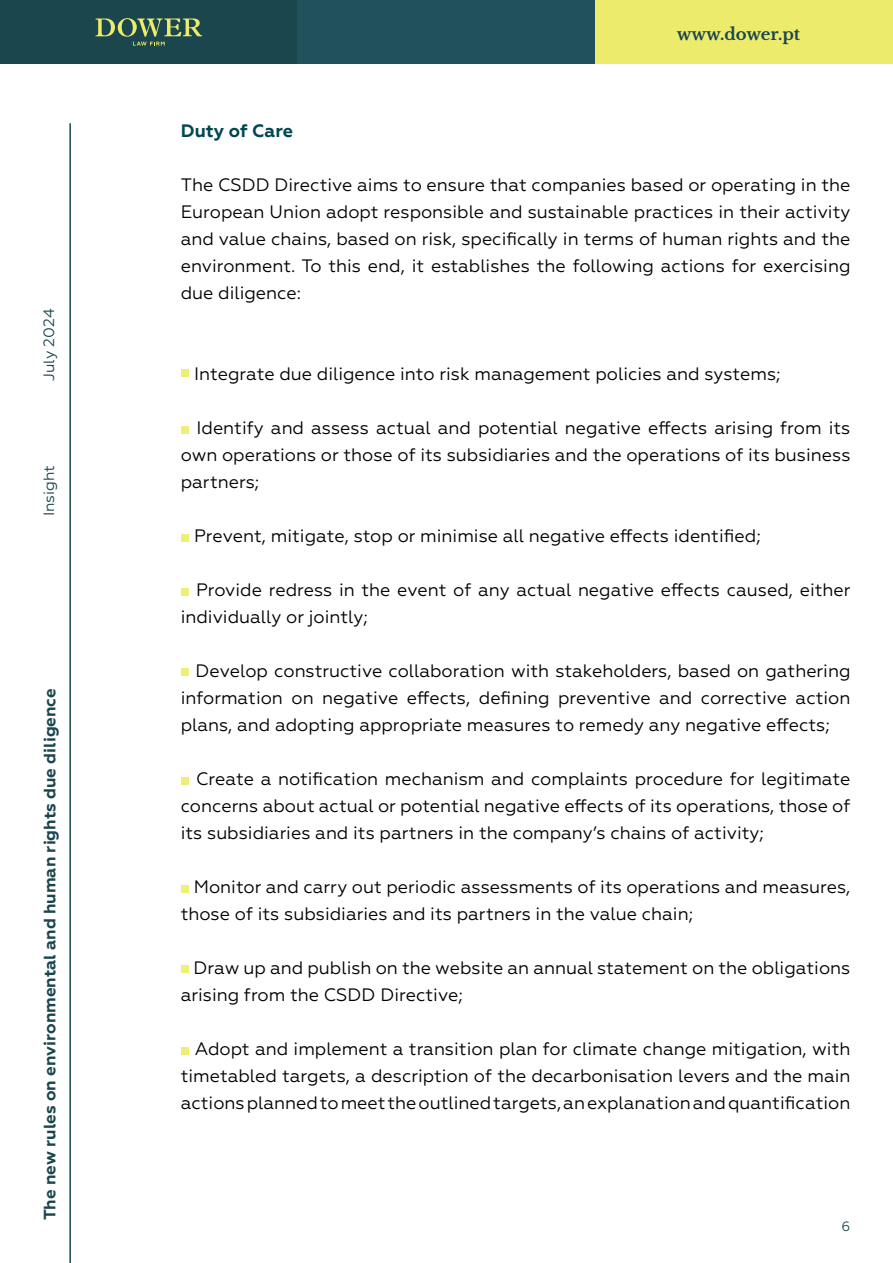
<style>
.page{position:relative;width:893px;height:1263px;background:#fff}
.page>*{position:absolute;margin:0;border:0;box-sizing:border-box;transform-origin:0 0}
.t1{font:18px/27px "Geometria";color:#000;text-align:justify}
.t2{font:700 18px "Geometria";color:#004751}
.t3{font:700 16.5px "Geometria";color:#1b464f}
.t4{font:700 16.5px "Libre Baskerville";color:#1b464e}
.t5{font:15px "Geometria";color:#1b464e}
.t6{font:15px "Geometria";color:#1b464f}
.t7{font:13.5px "Geometria";color:#1b464e}
</style>
<div class="page">
<div style="left:0;top:0;width:298px;height:64px;background:#1b464e"></div>
<div style="left:298px;top:0;width:297px;height:64px;background:#21525c"></div>
<div style="left:595px;top:0;width:298px;height:64px;background:#edeb6b"></div>
<svg style="left:96px;top:18px;width:106px;height:28px"></svg>
<hr style="left:69px;top:123px;width:2px;height:1140px;background:#1b464f">
<div style="left:181px;top:369px;width:8px;height:8px;background:#edef79"></div>
<div style="left:181px;top:426px;width:8px;height:8px;background:#edef79"></div>
<div style="left:181px;top:534px;width:8px;height:8px;background:#edef79"></div>
<div style="left:181px;top:588px;width:8px;height:7px;background:#edef79"></div>
<div style="left:181px;top:668px;width:8px;height:8px;background:#edef79"></div>
<div style="left:181px;top:777px;width:8px;height:7px;background:#edef79"></div>
<div style="left:181px;top:885px;width:8px;height:8px;background:#edef79"></div>
<div style="left:181px;top:965px;width:8px;height:8px;background:#edef79"></div>
<div style="left:181px;top:1047px;width:8px;height:7px;background:#edef79"></div>
<p class="t5" style="left:40px;top:381px;width:74px;rotate:-90deg">July 2024</p>
<p class="t6" style="left:40px;top:516px;width:53px;rotate:-90deg">Insight</p>
<p class="t3" style="left:40px;top:1220px;width:534px;rotate:-90deg">The new rules on environmental and human rights due diligence</p>
<p class="t4" style="left:677px;top:24px;width:125px">www.dower.pt</p>
<p class="t2" style="left:181px;top:120px;width:114px">Duty of Care</p>
<p class="t1" style="left:181px;top:172px;width:671px">The CSDD Directive aims to ensure that companies based or operating in the European Union adopt responsible and sustainable practices in their activity and value chains, based on risk, specifically in terms of human rights and the environment. To this end, it establishes the following actions for exercising due diligence:</p>
<p class="t1" style="left:181px;top:361px;width:601px">- Integrate due diligence into risk management policies and systems;</p>
<p class="t1" style="left:181px;top:415px;width:671px">- Identify and assess actual and potential negative effects arising from its own operations or those of its subsidiaries and the operations of its business partners;</p>
<p class="t1" style="left:181px;top:523px;width:581px">- Prevent, mitigate, stop or minimise all negative effects identified;</p>
<p class="t1" style="left:181px;top:577px;width:671px">- Provide redress in the event of any actual negative effects caused, either individually or jointly;</p>
<p class="t1" style="left:181px;top:658px;width:671px">- Develop constructive collaboration with stakeholders, based on gathering information on negative effects, defining preventive and corrective action plans, and adopting appropriate measures to remedy any negative effects;</p>
<p class="t1" style="left:181px;top:766px;width:671px">- Create a notification mechanism and complaints procedure for legitimate concerns about actual or potential negative effects of its operations, those of its subsidiaries and its partners in the company’s chains of activity;</p>
<p class="t1" style="left:181px;top:874px;width:671px">- Monitor and carry out periodic assessments of its operations and measures, those of its subsidiaries and its partners in the value chain;</p>
<p class="t1" style="left:181px;top:955px;width:671px">- Draw up and publish on the website an annual statement on the obligations arising from the CSDD Directive;</p>
<p class="t1" style="left:181px;top:1036px;width:671px">- Adopt and implement a transition plan for climate change mitigation, with timetabled targets, a description of the decarbonisation levers and the main actions planned to meet the outlined targets, an explanation and quantification</p>
<p class="t7" style="left:842px;top:1218px;width:10px">6</p>
</div>
